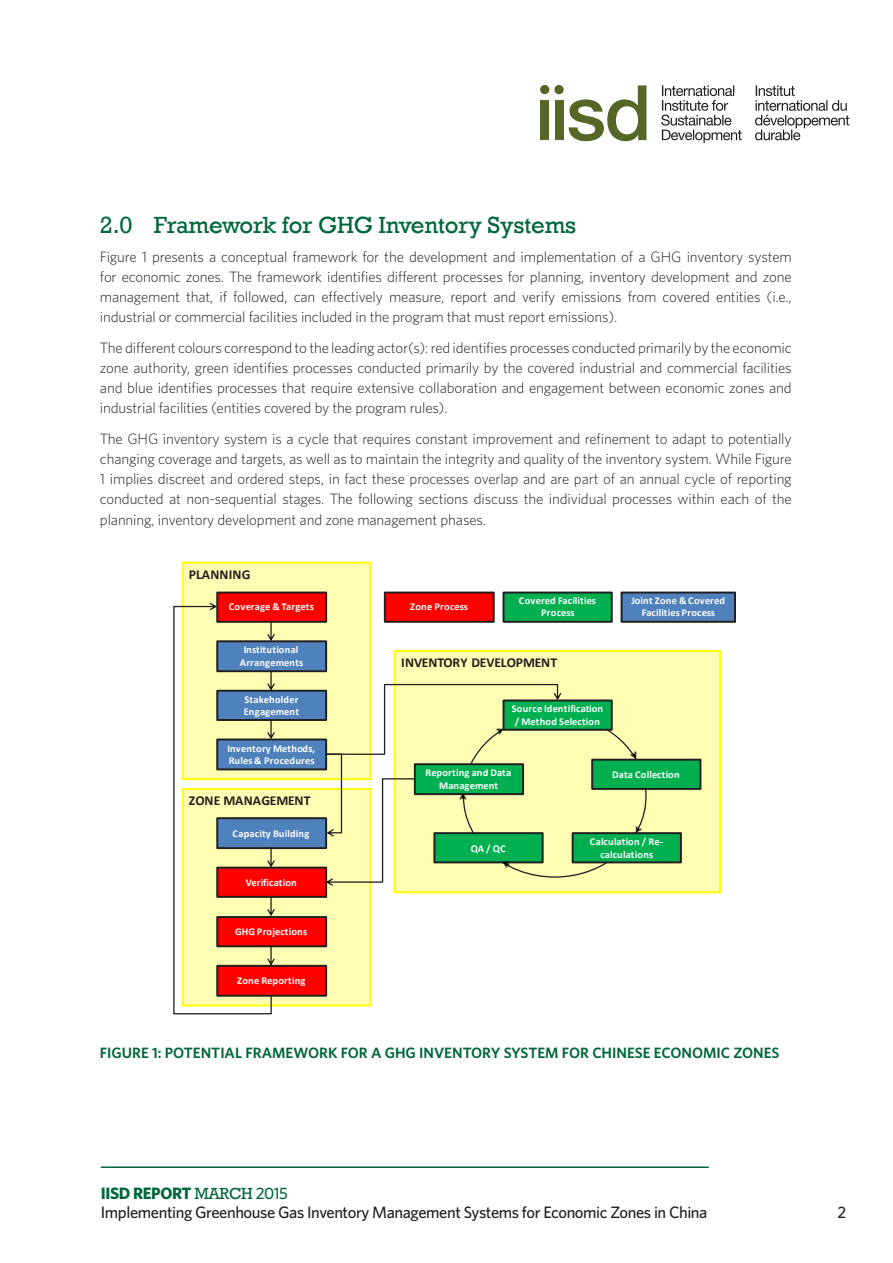
<style>
.page{position:relative;width:893px;height:1263px;background:#fff}
.page>*{position:absolute;margin:0;border:0;box-sizing:border-box;transform-origin:0 0}
.Subhead1{font:24px "Rockwell";letter-spacing:-.01em;color:#00673b}
.t1{font:500 16.5px/19.5px "Whitney";letter-spacing:-.025em;color:#231f20}
.Body_copy{font:300 15px/20.1px "Whitney";letter-spacing:-.01em;color:#231f20;text-align:justify}
.Table_Name{font:600 15px "Whitney";color:#00673b}
.t2{font:700 13.65px "Calibri";letter-spacing:-.01em;color:#231f20}
.t3{font:700 10.35px/12.3px "Calibri";letter-spacing:.02em;color:#fff;text-align:center}
.t4{font:700 10.35px "Calibri";color:#fff}
.s1{font-weight:700;color:#00673b}
.s2{font-family:"Rockwell";font-weight:400;color:#00673b}
.s3{color:#00673b}
</style>
<div class="page">
<div style="left:540px;top:101px;width:9px;height:39px;background:#566627"></div>
<div style="left:555px;top:101px;width:8px;height:39px;background:#566627"></div>
<svg style="left:569px;top:85px;width:77px;height:56px"></svg>
<div style="left:540px;top:85px;width:9px;height:9px;background:#566627;border-radius:50%"></div>
<div style="left:554px;top:85px;width:10px;height:9px;background:#566627;border-radius:50%"></div>
<svg style="left:661px;top:85px;width:188px;height:58px"></svg>
<hr style="left:101px;top:1166px;width:608px;height:2px;background:#00673b">
<div style="left:183px;top:789px;width:187px;height:216px;background:#ffffb3"></div>
<div style="left:395px;top:651px;width:325px;height:241px;background:#ffffb3"></div>
<div style="left:394px;top:650px;width:327px;height:243px;border:2px solid #ff0"></div>
<div style="left:183px;top:563px;width:187px;height:216px;background:#ffffb3"></div>
<div style="left:182px;top:562px;width:189px;height:218px;border:2px solid #ff0"></div>
<div style="left:217px;top:592px;width:109px;height:30px;background:#f00"></div>
<div style="left:216px;top:591px;width:111px;height:32px;border:2px solid #231f20"></div>
<div style="left:217px;top:641px;width:109px;height:30px;background:#4f81bd"></div>
<div style="left:216px;top:640px;width:111px;height:32px;border:2px solid #231f20"></div>
<div style="left:217px;top:691px;width:109px;height:29px;background:#4f81bd"></div>
<div style="left:216px;top:690px;width:111px;height:31px;border:2px solid #231f20"></div>
<div style="left:217px;top:739px;width:109px;height:30px;background:#4f81bd"></div>
<div style="left:216px;top:738px;width:111px;height:32px;border:2px solid #231f20"></div>
<div style="left:592px;top:760px;width:108px;height:29px;background:#00b050"></div>
<div style="left:591px;top:759px;width:110px;height:31px;border:2px solid #231f20"></div>
<div style="left:573px;top:833px;width:108px;height:29px;background:#00b050"></div>
<div style="left:572px;top:832px;width:110px;height:31px;border:2px solid #231f20"></div>
<div style="left:503px;top:700px;width:109px;height:30px;background:#00b050"></div>
<div style="left:503px;top:699px;width:110px;height:32px;border:2px solid #231f20"></div>
<div style="left:217px;top:966px;width:109px;height:30px;background:#f00"></div>
<div style="left:216px;top:965px;width:111px;height:32px;border:2px solid #231f20"></div>
<div style="left:217px;top:818px;width:109px;height:30px;background:#4f81bd"></div>
<div style="left:216px;top:817px;width:111px;height:32px;border:2px solid #231f20"></div>
<div style="left:217px;top:868px;width:109px;height:29px;background:#f00"></div>
<div style="left:216px;top:867px;width:111px;height:31px;border:2px solid #231f20"></div>
<svg style="left:326px;top:684px;width:235px;height:202px"></svg>
<img style="left:626px;top:749px;width:19px;height:13px">
<img style="left:494px;top:853px;width:18px;height:17px">
<img style="left:626px;top:823px;width:19px;height:12px">
<img style="left:493px;top:720px;width:19px;height:18px">
<img style="left:456px;top:786px;width:15px;height:14px">
<div style="left:385px;top:592px;width:109px;height:30px;background:#f00"></div>
<div style="left:384px;top:591px;width:111px;height:32px;border:2px solid #231f20"></div>
<div style="left:503px;top:592px;width:109px;height:30px;background:#00b050"></div>
<div style="left:503px;top:591px;width:110px;height:32px;border:2px solid #231f20"></div>
<div style="left:621px;top:592px;width:114px;height:30px;background:#4f81bd"></div>
<div style="left:621px;top:591px;width:115px;height:32px;border:2px solid #231f20"></div>
<div style="left:217px;top:917px;width:109px;height:29px;background:#f00"></div>
<div style="left:216px;top:916px;width:111px;height:31px;border:2px solid #231f20"></div>
<svg style="left:173px;top:603px;width:102px;height:411px"></svg>
<p class="Subhead1" style="left:100px;top:211px;width:478px">2.0 Framework for GHG Inventory Systems</p>
<p class="Body_copy" style="left:100px;top:246px;width:693px">Figure 1 presents a conceptual framework for the development and implementation of a GHG inventory system for economic zones. The framework identifies different processes for planning, inventory development and zone management that, if followed, can effectively measure, report and verify emissions from covered entities (i.e., industrial or commercial facilities included in the program that must report emissions).</p>
<p class="Body_copy" style="left:100px;top:337px;width:693px">The different colours correspond to the leading actor(s): red identifies processes conducted primarily by the economic zone authority, green identifies processes conducted primarily by the covered industrial and commercial facilities and blue identifies processes that require extensive collaboration and engagement between economic zones and industrial facilities (entities covered by the program rules).</p>
<p class="Body_copy" style="left:100px;top:428px;width:693px">The GHG inventory system is a cycle that requires constant improvement and refinement to adapt to potentially changing coverage and targets, as well as to maintain the integrity and quality of the inventory system. While Figure 1 implies discreet and ordered steps, in fact these processes overlap and are part of an annual cycle of reporting conducted at non-sequential stages. The following sections discuss the individual processes within each of the planning, inventory development and zone management phases.</p>
<p class="t2" style="left:189px;top:565px;width:63px">PLANNING</p>
<p class="t3" style="left:229px;top:601px;width:87px">Coverage &amp; Targets</p>
<p class="t3" style="left:240px;top:644px;width:65px">Institutional<br>Arrangements</p>
<p class="t3" style="left:244px;top:693px;width:57px;text-align:left">Stakeholder<br>Engagement</p>
<p class="t3" style="left:227px;top:742px;width:89px;text-align:left">Inventory Methods,<br>Rules &amp; Procedures</p>
<p class="t2" style="left:189px;top:792px;width:123px">ZONE MANAGEMENT</p>
<p class="t3" style="left:233px;top:827px;width:78px">Capacity Building</p>
<p class="t4" style="left:246px;top:876px;width:53px">Verification</p>
<p class="t3" style="left:235px;top:926px;width:74px">GHG Projections</p>
<p class="t3" style="left:237px;top:975px;width:70px">Zone Reporting</p>
<p class="t3" style="left:410px;top:601px;width:59px">Zone Process</p>
<p class="t3" style="left:519px;top:594px;width:79px">Covered Facilities<br>Process</p>
<p class="t3" style="left:631px;top:594px;width:95px">Joint Zone &amp; Covered<br>Facilities Process</p>
<p class="t2" style="left:401px;top:654px;width:158px">INVENTORY DEVELOPMENT</p>
<p class="t3" style="left:512px;top:703px;width:93px">Source Identification / Method Selection</p>
<p class="t3" style="left:425px;top:767px;width:87px">Reporting and Data<br>Management</p>
<p class="t3" style="left:612px;top:768px;width:69px">Data Collection</p>
<p class="t3" style="left:471px;top:842px;width:36px">QA / QC</p>
<p class="t3" style="left:590px;top:836px;width:75px">Calculation / Re&shy;calculations</p>
<p class="Table_Name" style="left:100px;top:1043px;width:681px">FIGURE 1: POTENTIAL FRAMEWORK FOR A GHG INVENTORY SYSTEM FOR CHINESE ECONOMIC ZONES</p>
<p class="t1" style="left:101px;top:1183px;width:608px"><span class="s1">IISD REPORT</span> <span class="s2">MARCH</span> <span class="s3">2015<br></span>Implementing Greenhouse Gas Inventory Management Systems for Economic Zones in China</p>
<p class="t1" style="left:838px;top:1202px;width:10px">2</p>
</div>
